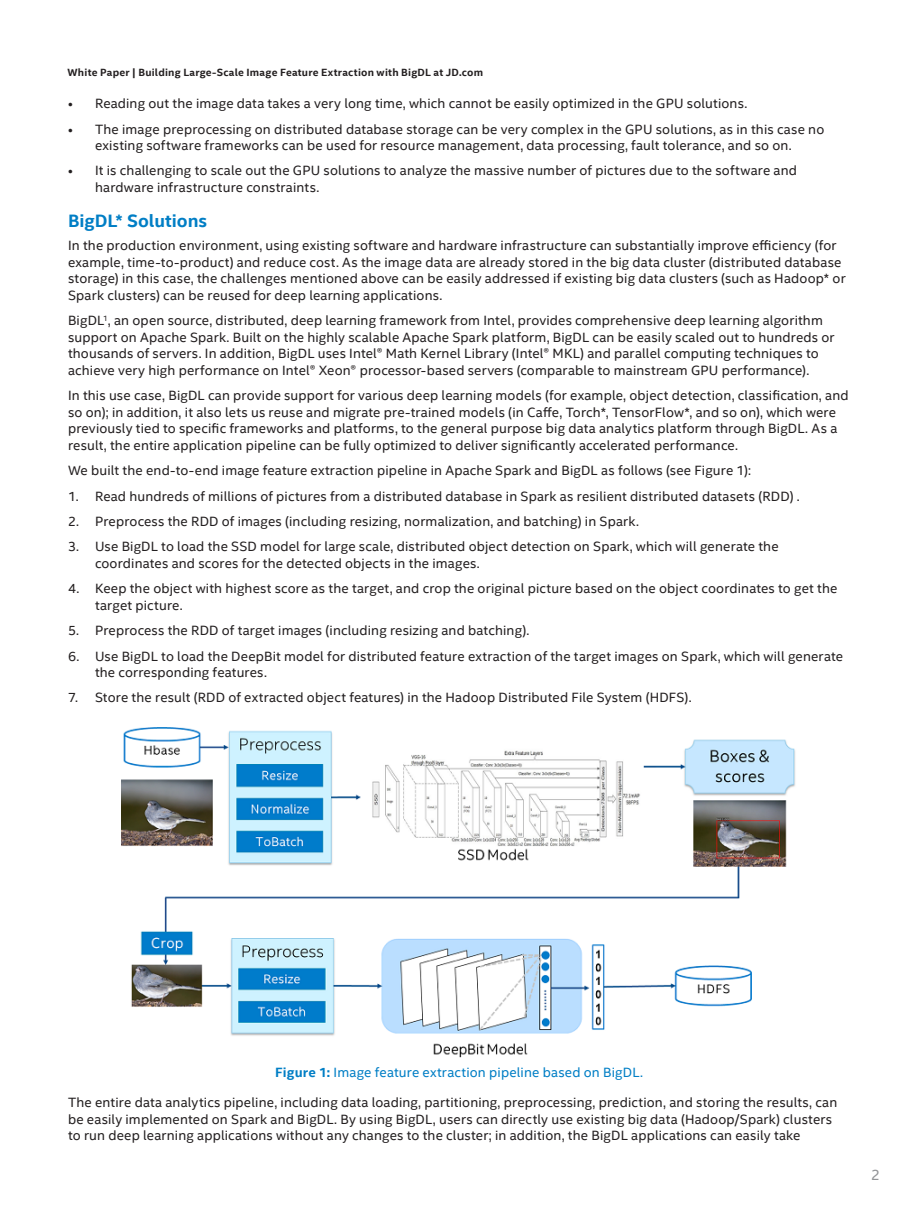
<style>
.page{position:relative;width:918px;height:1215px;background:#fff}
.page>*{position:absolute;margin:0;border:0;box-sizing:border-box;transform-origin:0 0}
.CopyHeaderBlue{font:700 18px "Intel Clear";color:#007ec5}
.t1{font:15px "Intel Clear";color:#939598}
.MainCopy___Caption{font:13.5px/16.5px "Intel Clear";letter-spacing:.01em;color:#231f20}
.MainCopy___Caption-2{font:13.5px "Intel Clear";letter-spacing:.01em;color:#007ec5}
.Document_Header{font:700 10.5px "Intel Clear";letter-spacing:.025em;color:#231f20}
.s1{font-weight:700}
</style>
<div class="page">
<img style="left:121px;top:727px;width:674px;height:331px">
<p class="Document_Header" style="left:68px;top:65px;width:417px">White Paper | Building Large-Scale Image Feature Extraction with BigDL at JD.com</p>
<p class="MainCopy___Caption" style="left:68px;top:95px;width:681px">• Reading out the image data takes a very long time, which cannot be easily optimized in the GPU solutions.</p>
<p class="MainCopy___Caption" style="left:68px;top:120px;width:758px;text-align:center">• The image preprocessing on distributed database storage can be very complex in the GPU solutions, as in this case no existing software frameworks can be used for resource management, data processing, fault tolerance, and so on.</p>
<p class="MainCopy___Caption" style="left:95px;top:162px;width:704px;text-indent:-27px">• It is challenging to scale out the GPU solutions to analyze the massive number of pictures due to the software and hardware infrastructure constraints.</p>
<p class="CopyHeaderBlue" style="left:68px;top:208px;width:141px">BigDL* Solutions</p>
<p class="MainCopy___Caption" style="left:68px;top:237px;width:779px">In the production environment, using existing software and hardware infrastructure can substantially improve efficiency (for example, time-to-product) and reduce cost. As the image data are already stored in the big data cluster (distributed database storage) in this case, the challenges mentioned above can be easily addressed if existing big data clusters (such as Hadoop* or Spark clusters) can be reused for deep learning applications.</p>
<p class="MainCopy___Caption" style="left:68px;top:312px;width:768px">BigDL<sup>1</sup>, an open source, distributed, deep learning framework from Intel, provides comprehensive deep learning algorithm support on Apache Spark. Built on the highly scalable Apache Spark platform, BigDL can be easily scaled out to hundreds or thousands of servers. In addition, BigDL uses Intel® Math Kernel Library (Intel® MKL) and parallel computing techniques to achieve very high performance on Intel® Xeon® processor-based servers (comparable to mainstream GPU performance).</p>
<p class="MainCopy___Caption" style="left:68px;top:387px;width:782px">In this use case, BigDL can provide support for various deep learning models (for example, object detection, classification, and so on); in addition, it also lets us reuse and migrate pre-trained models (in Caffe, Torch*, TensorFlow*, and so on), which were previously tied to specific frameworks and platforms, to the general purpose big data analytics platform through BigDL. As a result, the entire application pipeline can be fully optimized to deliver significantly accelerated performance.</p>
<p class="MainCopy___Caption" style="left:68px;top:462px;width:685px">We built the end-to-end image feature extraction pipeline in Apache Spark and BigDL as follows (see Figure 1):</p>
<p class="MainCopy___Caption" style="left:68px;top:487px;width:733px">1. Read hundreds of millions of pictures from a distributed database in Spark as resilient distributed datasets (RDD) .</p>
<p class="MainCopy___Caption" style="left:68px;top:513px;width:573px">2. Preprocess the RDD of images (including resizing, normalization, and batching) in Spark.</p>
<p class="MainCopy___Caption" style="left:95px;top:538px;width:685px;text-indent:-27px">3. Use BigDL to load the SSD model for large scale, distributed object detection on Spark, which will generate the coordinates and scores for the detected objects in the images.</p>
<p class="MainCopy___Caption" style="left:95px;top:580px;width:744px;text-indent:-27px">4. Keep the object with highest score as the target, and crop the original picture based on the object coordinates to get the target picture.</p>
<p class="MainCopy___Caption" style="left:68px;top:622px;width:463px">5. Preprocess the RDD of target images (including resizing and batching).</p>
<p class="MainCopy___Caption" style="left:95px;top:647px;width:750px;text-indent:-27px">6. Use BigDL to load the DeepBit model for distributed feature extraction of the target images on Spark, which will generate the corresponding features.</p>
<p class="MainCopy___Caption" style="left:68px;top:689px;width:625px">7. Store the result (RDD of extracted object features) in the Hadoop Distributed File System (HDFS).</p>
<p class="MainCopy___Caption-2" style="left:275px;top:1063px;width:369px"><span class="s1">Figure 1:</span> Image feature extraction pipeline based on BigDL.</p>
<p class="MainCopy___Caption" style="left:68px;top:1094px;width:771px">The entire data analytics pipeline, including data loading, partitioning, preprocessing, prediction, and storing the results, can be easily implemented on Spark and BigDL. By using BigDL, users can directly use existing big data (Hadoop/Spark) clusters to run deep learning applications without any changes to the cluster; in addition, the BigDL applications can easily take</p>
<p class="t1" style="left:871px;top:1165px;width:10px">2</p>
</div>
